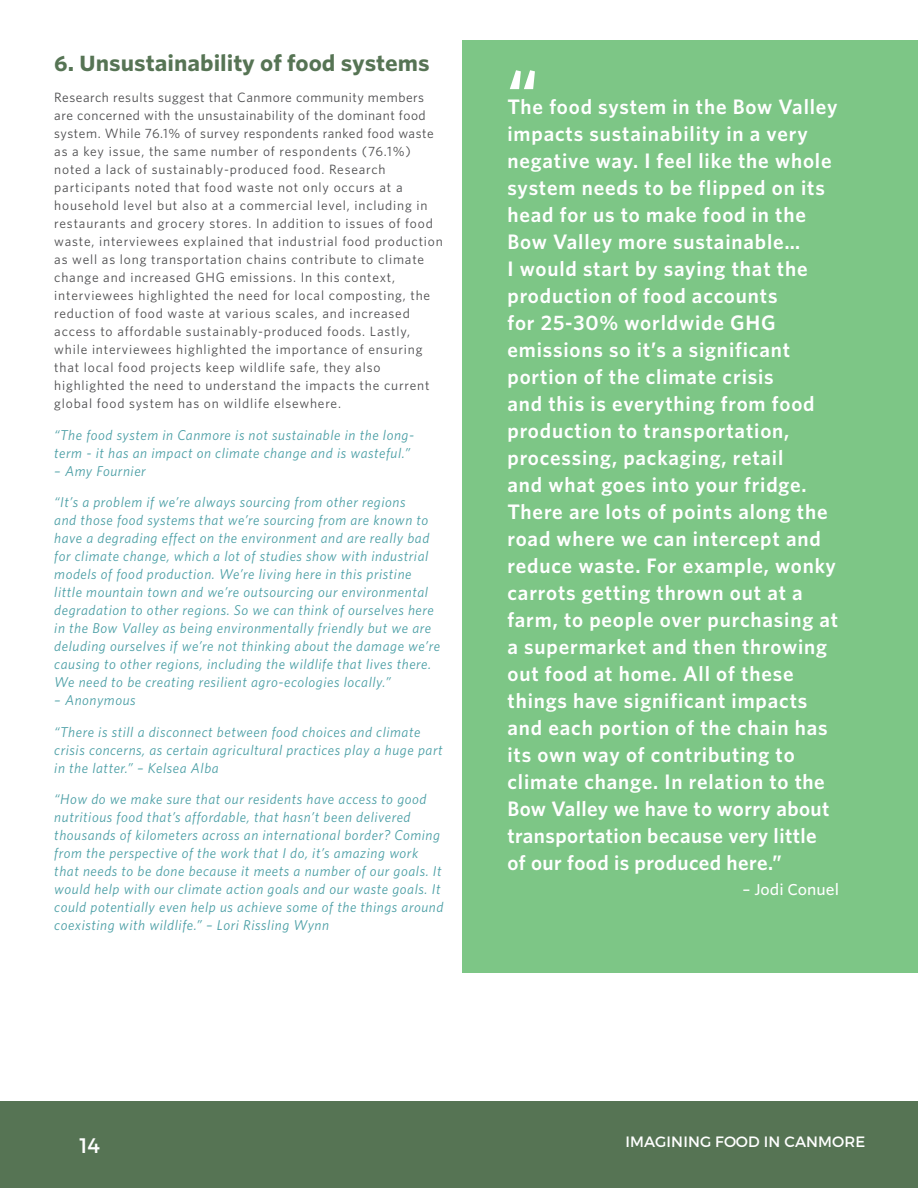
<style>
.page{position:relative;width:918px;height:1188px;background:#fff}
.page>*{position:absolute;margin:0;border:0;box-sizing:border-box;transform-origin:0 0}
.t1{font:600 69px "Whitney";color:#fff}
.t2{font:600 21px/27px "Whitney";letter-spacing:.04em;color:#fff}
.t3{font:700 21px "Whitney S Sm";color:#567454}
.t4{font:21px "Montserrat";color:#fff}
.t5{font:15px "Montserrat";letter-spacing:.01em;color:#fff}
.t6{font:500 15px "Whitney S Sm";color:#fff}
.t7{font:italic 14.25px/18px "Whitney";letter-spacing:.04em;color:#4a9ea5}
.t8{font:13.5px/18px "Whitney";letter-spacing:.06em;color:#4d4d4f}
</style>
<div class="page">
<div style="left:0;top:1102px;width:918px;height:86px;background:#567454"></div>
<div style="left:462px;top:40px;width:456px;height:933px;background:#7dc686"></div>
<h2 class="t3" style="left:54px;top:48px;width:377px">6. Unsustainability of food systems</h2>
<p class="t8" style="left:54px;top:88px;width:390px">Research results suggest that Canmore community members are concerned with the unsustainability of the dominant food system. While 76.1% of survey respondents ranked food waste as a key issue, the same number of respondents (76.1%) noted a lack of sustainably-produced food. Research participants noted that food waste not only occurs at a household level but also at a commercial level, including in restaurants and grocery stores. In addition to issues of food waste, interviewees explained that industrial food production as well as long transportation chains contribute to climate change and increased GHG emissions. In this context, interviewees highlighted the need for local composting, the reduction of food waste at various scales, and increased access to affordable sustainably-produced foods. Lastly, while interviewees highlighted the importance of ensuring that local food projects keep wildlife safe, they also highlighted the need to understand the impacts the current global food system has on wildlife elsewhere.</p>
<p class="t7" style="left:54px;top:426px;width:361px">“The food system in Canmore is not sustainable in the long&shy;term - it has an impact on climate change and is wasteful.”</p>
<p class="t7" style="left:54px;top:462px;width:93px">– Amy Fournier</p>
<p class="t7" style="left:54px;top:493px;width:387px">“It’s a problem if we’re always sourcing from other regions<br>and those food systems that we’re sourcing from are known to have a degrading effect on the environment and are really bad for climate change, which a lot of studies show with industrial models of food production. We’re living here in this pristine little mountain town and we’re outsourcing our environmental degradation to other regions. So we can think of ourselves here in the Bow Valley as being environmentally friendly but we are deluding ourselves if we’re not thinking about the damage we’re causing to other regions, including the wildlife that lives there.<br>We need to be creating resilient agro-ecologies locally.”</p>
<p class="t7" style="left:54px;top:691px;width:83px">– Anonymous</p>
<p class="t7" style="left:54px;top:722px;width:390px">“There is still a disconnect between food choices and climate crisis concerns, as certain agricultural practices play a huge part in the latter.” – Kelsea Alba</p>
<p class="t7" style="left:54px;top:790px;width:391px">“How do we make sure that our residents have access to good nutritious food that’s affordable, that hasn’t been delivered thousands of kilometers across an international border? Coming from the perspective of the work that I do, it’s amazing work that needs to be done because it meets a number of our goals. It would help with our climate action goals and our waste goals. It could potentially even help us achieve some of the things around coexisting with wildlife.” – Lori Rissling Wynn</p>
<h1 class="t1" style="left:507px;top:53px;width:32px">“</h1>
<p class="t2" style="left:507px;top:92px;width:332px">The food system in the Bow Valley impacts sustainability in a very negative way. I feel like the whole system needs to be flipped on its head for us to make food in the<br>Bow Valley more sustainable…<br>I would start by saying that the production of food accounts<br>for 25-30% worldwide GHG emissions so it’s a significant portion of the climate crisis<br>and this is everything from food production to transportation, processing, packaging, retail<br>and what goes into your fridge.<br>There are lots of points along the road where we can intercept and reduce waste. For example, wonky carrots getting thrown out at a farm, to people over purchasing at a supermarket and then throwing out food at home. All of these things have significant impacts and each portion of the chain has its own way of contributing to climate change. In relation to the<br>Bow Valley we have to worry about transportation because very little of our food is produced here.”</p>
<p class="t6" style="left:743px;top:879px;width:98px">– Jodi Conuel</p>
<h2 class="t4" style="left:80px;top:1132px;width:22px">14</h2>
<p class="t5" style="left:626px;top:1132px;width:241px">IMAGINING FOOD IN CANMORE</p>
</div>
